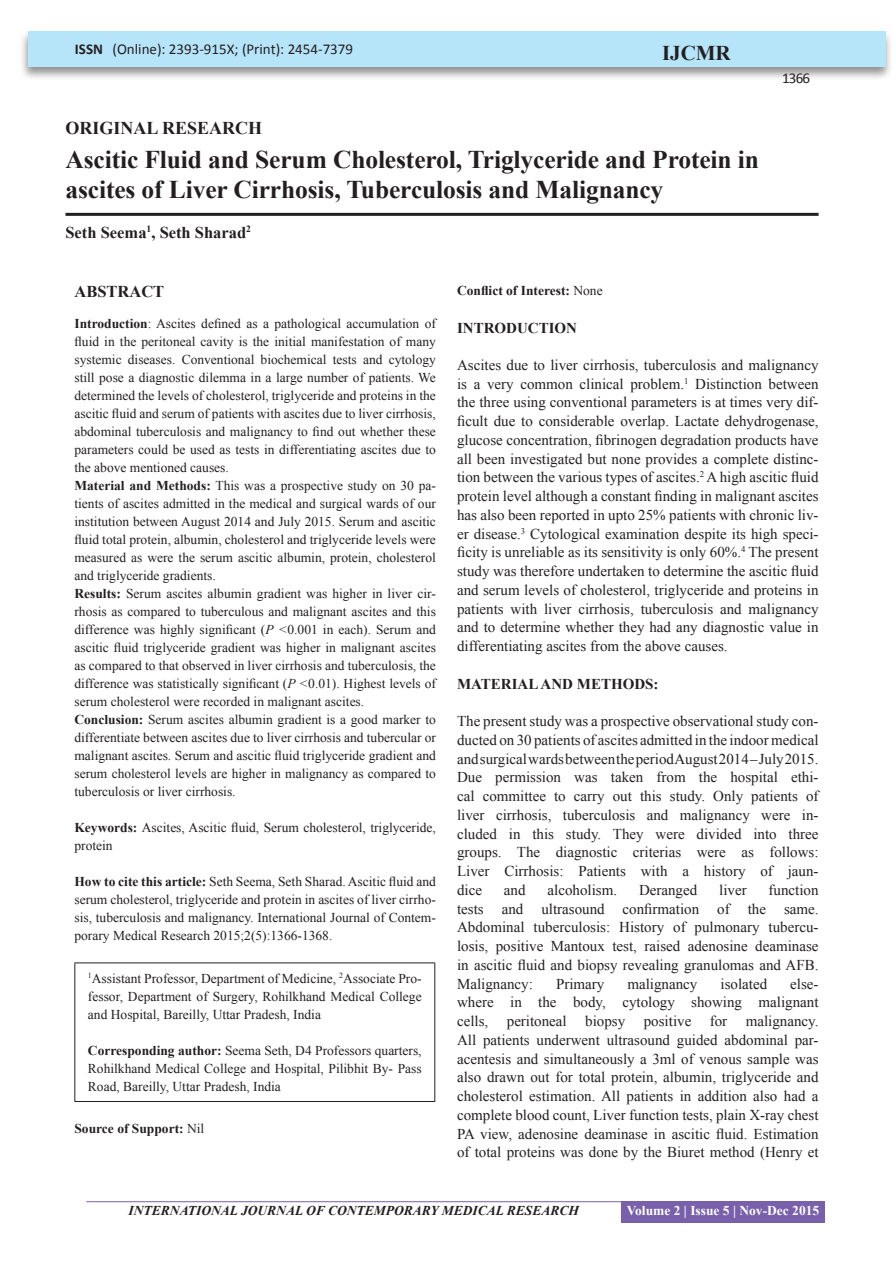
<style>
.page{position:relative;width:893px;height:1263px;background:#fff}
.page>*{position:absolute;margin:0;border:0;box-sizing:border-box;transform-origin:0 0}
.A_Title_New{font:700 25.5px/30px "Times New Roman";letter-spacing:-.005em;color:#231f20}
.t1{font:700 21px "Times New Roman";color:#231f20}
.AT_new{font:700 18px "Times New Roman";color:#231f20}
.AU-New{font:700 16.5px "Times New Roman";color:#231f20}
.ABS_new{font:700 16.5px "Times New Roman";color:#231f20}
.TX_New{font:15px/18.8px "Times New Roman";color:#231f20;text-align:justify}
.t2{font:15px "Calibri";color:#231f20}
.t3{font:700 15px "Times New Roman";color:#231f20}
.ABS_TEXT_New{font:13.5px/18px "Times New Roman";color:#231f20;text-align:justify}
.HTC_new{font:13.5px/18px "Times New Roman";color:#231f20;text-align:justify}
.Affi_New{font:13.5px/18px "Times New Roman";color:#231f20;text-align:justify}
.Corresponding{font:13.5px/18px "Times New Roman";color:#231f20;text-align:justify}
.Keyword_New{font:13.5px/18px "Times New Roman";color:#231f20}
.t4{font:italic 700 13.5px "Times New Roman";color:#231f20}
.t5{font:700 13.5px "Times New Roman";color:#fff}
.COI_New{font:700 13.5px "Times New Roman";color:#231f20}
.SOS_New{font:700 13.5px "Times New Roman";color:#231f20}
.s1{font-weight:700}
.s2{font-style:italic}
.s3{font-weight:400}
</style>
<div class="page">
<div style="left:19px;top:29px;width:874px;height:52px;background:#231f20;opacity:.5"></div>
<div style="left:28px;top:31px;width:857px;height:35px;background:#b6e4f9"></div>
<hr style="left:86px;top:1201px;width:586px;height:1px;background:#7960aa">
<div style="left:621px;top:1201px;width:204px;height:22px;background:#7960aa"></div>
<hr style="left:65px;top:213px;width:754px;height:3px;background:#231f20">
<hr style="left:74px;top:962px;width:361px;height:1px;background:#231f20">
<hr style="left:74px;top:963px;width:1px;height:138px;background:#231f20">
<hr style="left:434px;top:963px;width:1px;height:138px;background:#231f20">
<hr style="left:74px;top:1101px;width:361px;height:1px;background:#231f20">
<p class="t2" style="left:75px;top:40px;width:280px"><span class="s1">ISSN</span> (Online): 2393-915X; (Print): 2454-7379</p>
<h2 class="t1" style="left:662px;top:39px;width:70px">IJCMR</h2>
<p class="AT_new" style="left:65px;top:115px;width:198px">ORIGINAL RESEARCH</p>
<p class="A_Title_New" style="left:65px;top:144px;width:695px">Ascitic Fluid and Serum Cholesterol, Triglyceride and Protein in ascites of Liver Cirrhosis, Tuberculosis and Malignancy</p>
<p class="AU-New" style="left:65px;top:221px;width:187px">Seth Seema<sup>1</sup>, Seth Sharad<sup>2</sup></p>
<p class="t2" style="left:782px;top:69px;width:30px">1366</p>
<p class="ABS_new" style="left:74px;top:280px;width:91px">ABSTRACT</p>
<p class="ABS_TEXT_New" style="left:74px;top:314px;width:363px"><span class="s1">Introduction</span>: Ascites defined as a pathological accumulation of fluid in the peritoneal cavity is the initial manifestation of many systemic diseases. Conventional biochemical tests and cytology still pose a diagnostic dilemma in a large number of patients. We determined the levels of cholesterol, triglyceride and proteins in the ascitic fluid and serum of patients with ascites due to liver cirrhosis, abdominal tuberculosis and malignancy to find out whether these parameters could be used as tests in differentiating ascites due to the above mentioned causes.</p>
<p class="ABS_TEXT_New" style="left:74px;top:476px;width:363px"><span class="s1">Material and Methods:</span> This was a prospective study on 30 pa&shy;tients of ascites admitted in the medical and surgical wards of our institution between August 2014 and July 2015. Serum and ascitic fluid total protein, albumin, cholesterol and triglyceride levels were measured as were the serum ascitic albumin, protein, cholesterol and triglyceride gradients.</p>
<p class="ABS_TEXT_New" style="left:74px;top:584px;width:363px"><span class="s1">Results:</span> Serum ascites albumin gradient was higher in liver cir&shy;rhosis as compared to tuberculous and malignant ascites and this difference was highly significant (<span class="s2">P &lt;</span>0.001 in each). Serum and ascitic fluid triglyceride gradient was higher in malignant ascites as compared to that observed in liver cirrhosis and tuberculosis, the difference was statistically significant (<span class="s2">P &lt;</span>0.01). Highest levels of serum cholesterol were recorded in malignant ascites.</p>
<p class="ABS_TEXT_New" style="left:74px;top:710px;width:363px"><span class="s1">Conclusion:</span> Serum ascites albumin gradient is a good marker to differentiate between ascites due to liver cirrhosis and tubercular or malignant ascites. Serum and ascitic fluid triglyceride gradient and serum cholesterol levels are higher in malignancy as compared to tuberculosis or liver cirrhosis.</p>
<p class="Keyword_New" style="left:74px;top:818px;width:363px"><span class="s1">Keywords:</span> Ascites, Ascitic fluid, Serum cholesterol, triglyceride, protein</p>
<p class="HTC_new" style="left:74px;top:872px;width:363px"><span class="s1">How to cite this article:</span> Seth Seema, Seth Sharad. Ascitic fluid and serum cholesterol, triglyceride and protein in ascites of liver cirrho&shy;sis, tuberculosis and malignancy. International Journal of Contem&shy;porary Medical Research 2015;2(5):1366-1368.</p>
<p class="Affi_New" style="left:88px;top:969px;width:335px"><sup>1</sup>Assistant Professor, Department of Medicine, <sup>2</sup>Associate Pro&shy;fessor, Department of Surgery, Rohilkhand Medical College and Hospital, Bareilly, Uttar Pradesh, India</p>
<p class="Corresponding" style="left:88px;top:1041px;width:335px"><span class="s1">Corresponding author:</span> Seema Seth, D4 Professors quarters, Rohilkhand Medical College and Hospital, Pilibhit By- Pass Road, Bareilly, Uttar Pradesh, India</p>
<p class="SOS_New" style="left:74px;top:1119px;width:131px">Source of Support: <span class="s3">Nil</span></p>
<p class="COI_New" style="left:457px;top:281px;width:147px">Conflict of Interest: <span class="s3">None</span></p>
<h1 class="t3" style="left:457px;top:318px;width:121px">INTRODUCTION</h1>
<p class="TX_New" style="left:457px;top:355px;width:363px">Ascites due to liver cirrhosis, tuberculosis and malignancy is a very common clinical problem.<sup>1</sup> Distinction between the three using conventional parameters is at times very dif&shy;ficult due to considerable overlap. Lactate dehydrogenase, glucose concentration, fibrinogen degradation products have all been investigated but none provides a complete distinc&shy;tion between the various types of ascites.<sup>2</sup> A high ascitic fluid protein level although a constant finding in malignant ascites has also been reported in upto 25% patients with chronic liv&shy;er disease.<sup>3</sup> Cytological examination despite its high speci&shy;ficity is unreliable as its sensitivity is only 60%.<sup>4</sup> The present study was therefore undertaken to determine the ascitic fluid and serum levels of cholesterol, triglyceride and proteins in patients with liver cirrhosis, tuberculosis and malignancy and to determine whether they had any diagnostic value in differentiating ascites from the above causes.</p>
<h1 class="t3" style="left:457px;top:674px;width:203px">MATERIAL AND METHODS:</h1>
<p class="TX_New" style="left:457px;top:711px;width:363px">The present study was a prospective observational study con&shy;ducted on 30 patients of ascites admitted in the indoor medical and surgical wards between the period August 2014 – July 2015.<br>Due permission was taken from the hospital ethi&shy;cal committee to carry out this study. Only patients of liver cirrhosis, tuberculosis and malignancy were in&shy;cluded in this study. They were divided into three groups. The diagnostic criterias were as follows:<br>Liver Cirrhosis: Patients with a history of jaun&shy;dice</p>
<p class="TX_New" style="left:457px;top:880px;width:363px;text-indent:311px">function tests and ultrasound confirmation of the same.<br>Abdominal tuberculosis: History of pulmonary tubercu&shy;losis, positive Mantoux test, raised adenosine deaminase in ascitic fluid and biopsy revealing granulomas and AFB.<br>Malignancy:</p>
<p class="TX_New" style="left:504px;top:880px;width:23px">and</p>
<p class="TX_New" style="left:547px;top:880px;width:71px">alcoholism.</p>
<p class="TX_New" style="left:639px;top:880px;width:60px">Deranged</p>
<p class="TX_New" style="left:719px;top:880px;width:29px">liver</p>
<p class="TX_New" style="left:457px;top:974px;width:363px;text-indent:333px">else&shy;where in the body, cytology showing malignant cells, peritoneal biopsy positive for malignancy.<br>All patients underwent ultrasound guided abdominal par&shy;acentesis and simultaneously a 3ml of venous sample was also drawn out for total protein, albumin, triglyceride and cholesterol estimation. All patients in addition also had a complete blood count, Liver function tests, plain X-ray chest PA view, adenosine deaminase in ascitic fluid. Estimation of total proteins was done by the Biuret method (Henry et</p>
<p class="TX_New" style="left:556px;top:974px;width:50px">Primary</p>
<p class="TX_New" style="left:627px;top:974px;width:71px">malignancy</p>
<p class="TX_New" style="left:720px;top:974px;width:48px">isolated</p>
<p class="t4" style="left:129px;top:1201px;width:452px">INTERNATIONAL JOURNAL OF CONTEMPORARY MEDICAL RESEARCH</p>
<p class="t5" style="left:627px;top:1201px;width:194px">Volume 2 | Issue 5 | Nov-Dec 2015</p>
</div>
